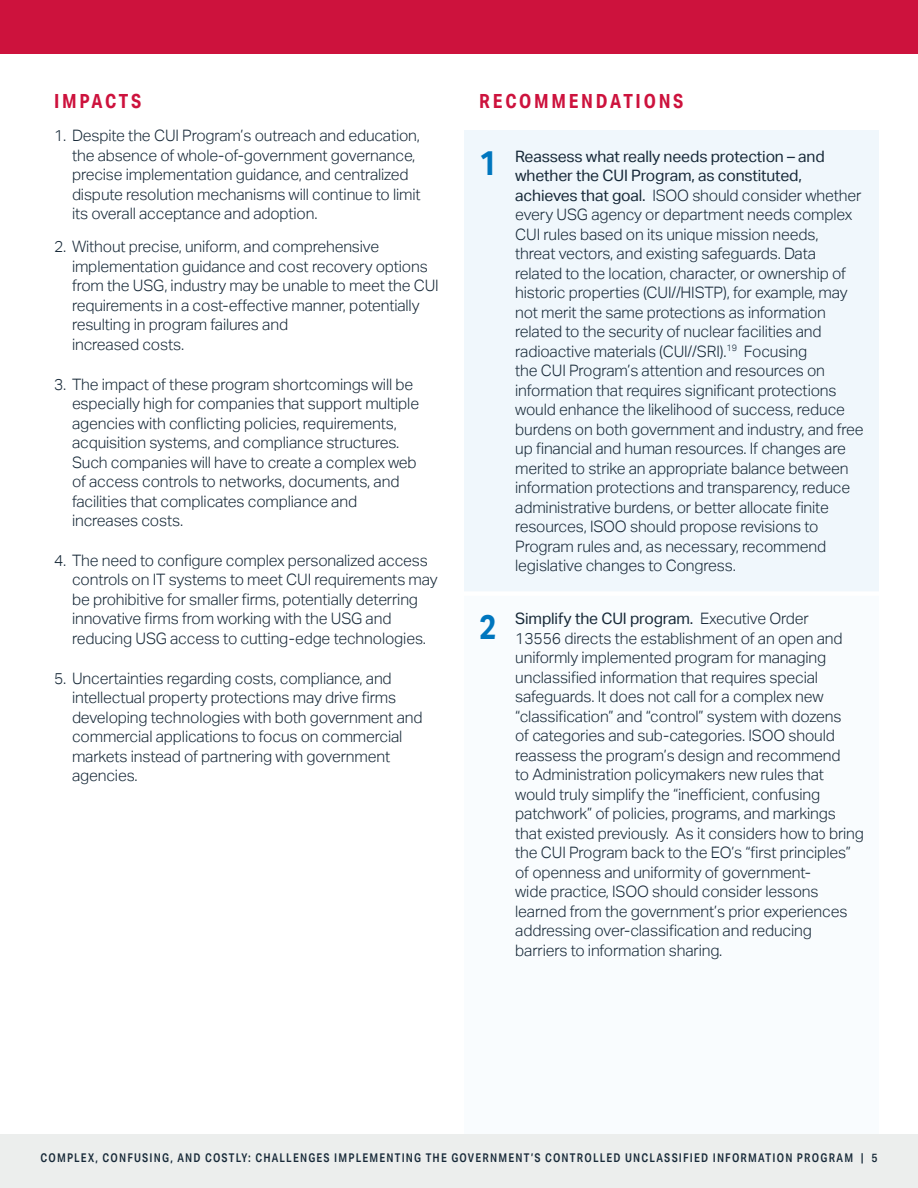
<style>
.page{position:relative;width:918px;height:1188px;background:#fff}
.page>*{position:absolute;margin:0;border:0;box-sizing:border-box;transform-origin:0 0}
.Body{font:700 34.5px "Aktiv Grotesk Cd";color:#0076be}
.Subhead{font:700 19.5px "Aktiv Grotesk Cd";letter-spacing:.14em;color:#cd123d}
.Body_Indent{font:300 15.75px/19.5px "Aktiv Grotesk";letter-spacing:-.01em;color:#172938}
.t1{font:500 12px "Aktiv Grotesk Cd";letter-spacing:.1em;color:#172938}
.s1{font-weight:400}
</style>
<div class="page">
<div style="left:0;top:1134px;width:918px;height:54px;background:#eceeed"></div>
<div style="left:0;top:0;width:918px;height:54px;background:#cd123d"></div>
<div style="left:464px;top:130px;width:415px;height:464px;background:#f0f7fc"></div>
<div style="left:464px;top:594px;width:415px;height:540px;background:#f9fcfe"></div>
<div style="left:459px;top:591px;width:426px;height:5px;background:#fff"></div>
<p class="Subhead" style="left:54px;top:89px;width:89px">IMPACTS</p>
<p class="Body_Indent" style="left:72px;top:126px;width:350px;text-indent:-18px">1. Despite the CUI Program’s outreach and education, the absence of whole-of-government governance, precise implementation guidance, and centralized dispute resolution mechanisms will continue to limit its overall acceptance and adoption.</p>
<p class="Body_Indent" style="left:72px;top:237px;width:368px;text-indent:-18px">2. Without precise, uniform, and comprehensive implementation guidance and cost recovery options from the USG, industry may be unable to meet the CUI requirements in a cost-effective manner, potentially resulting in program failures and<br>increased costs.</p>
<p class="Body_Indent" style="left:72px;top:374px;width:349px;text-indent:-18px">3. The impact of these program shortcomings will be especially high for companies that support multiple agencies with conflicting policies, requirements, acquisition systems, and compliance structures.<br>Such companies will have to create a complex web of access controls to networks, documents, and facilities that complicates compliance and increases costs.</p>
<p class="Body_Indent" style="left:72px;top:551px;width:367px;text-indent:-18px">4. The need to configure complex personalized access controls on IT systems to meet CUI requirements may be prohibitive for smaller firms, potentially deterring innovative firms from working with the USG and reducing USG access to cutting-edge technologies.</p>
<p class="Body_Indent" style="left:72px;top:668px;width:352px;text-indent:-18px">5. Uncertainties regarding costs, compliance, and intellectual property protections may drive firms developing technologies with both government and commercial applications to focus on commercial markets instead of partnering with government agencies.</p>
<p class="Subhead" style="left:479px;top:89px;width:206px">RECOMMENDATIONS</p>
<p class="Body" style="left:479px;top:142px;width:19px">1</p>
<p class="Body" style="left:479px;top:605px;width:19px">2</p>
<p class="Body_Indent" style="left:515px;top:146px;width:350px"><span class="s1">Reassess what really needs protection – and whether the CUI Program, as constituted, achieves that goal.</span> ISOO should consider whether every USG agency or department needs complex CUI rules based on its unique mission needs,<br>threat vectors, and existing safeguards. Data related to the location, character, or ownership of historic properties (CUI//HISTP), for example, may not merit the same protections as information related to the security of nuclear facilities and radioactive materials (CUI//SRI).<sup>19</sup> Focusing<br>the CUI Program’s attention and resources on information that requires significant protections would enhance the likelihood of success, reduce burdens on both government and industry, and free up financial and human resources. If changes are merited to strike an appropriate balance between information protections and transparency, reduce administrative burdens, or better allocate finite resources, ISOO should propose revisions to Program rules and, as necessary, recommend legislative changes to Congress.</p>
<p class="Body_Indent" style="left:515px;top:609px;width:350px"><span class="s1">Simplify the CUI program.</span> Executive Order<br>13556 directs the establishment of an open and uniformly implemented program for managing unclassified information that requires special safeguards. It does not call for a complex new “classification” and “control” system with dozens<br>of categories and sub-categories. ISOO should reassess the program’s design and recommend<br>to Administration policymakers new rules that would truly simplify the “inefficient, confusing patchwork” of policies, programs, and markings that existed previously. As it considers how to bring the CUI Program back to the EO’s “first principles” of openness and uniformity of government-<br>wide practice, ISOO should consider lessons learned from the government’s prior experiences addressing over-classification and reducing barriers to information sharing.</p>
<p class="t1" style="left:41px;top:1150px;width:838px">COMPLEX, CONFUSING, AND COSTLY: CHALLENGES IMPLEMENTING THE GOVERNMENT’S CONTROLLED UNCLASSIFIED INFORMATION PROGRAM | 5</p>
</div>
